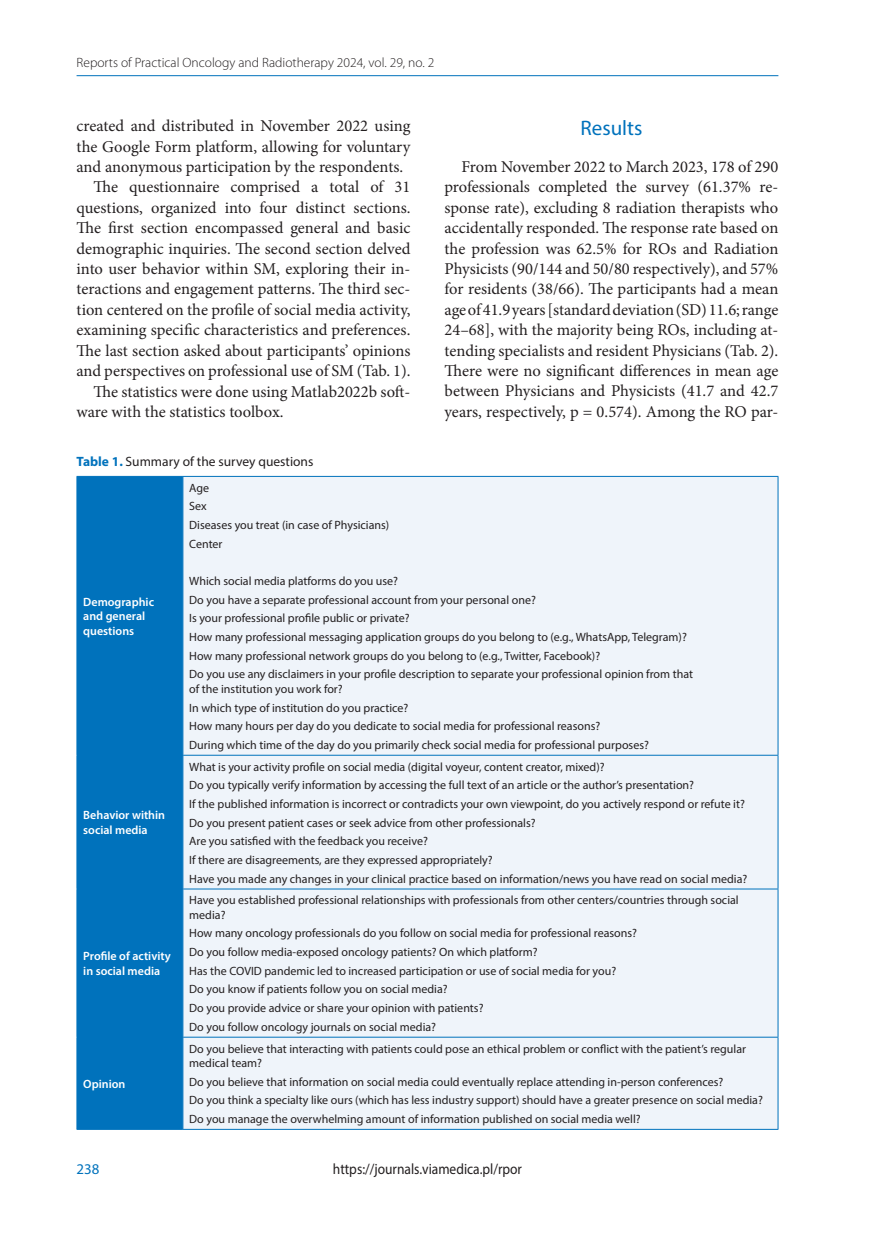
<style>
.page{position:relative;width:872px;height:1234px;background:#fff}
.page>*{position:absolute;margin:0;border:0;box-sizing:border-box;transform-origin:0 0}
._12_Srodtytul_1{font:21px "Myriad Pro";color:#0072bc}
._08_Tekst{font:16.5px/20.4px "Minion Pro";letter-spacing:-.005em;color:#231f20;text-align:justify}
.t1{font:15px "Myriad Pro";color:#231f20;scale:.9 1}
.t2{font:14.85px "Myriad Pro";color:#0072bc}
.t3{font:300 13.5px "Myriad Pro";color:#231f20}
._13_Tabela_tytul{font:13.5px "Myriad Pro";color:#231f20}
._13_Tabela_tekst{font:12px/14.4px "Myriad Pro";color:#231f20}
._13_Tabela_naglowek{font:600 12px/14.4px "Myriad Pro";color:#fff}
.s1{font-weight:700;color:#0072bc}
</style>
<div class="page">
<hr style="left:77px;top:75px;width:701px;height:1px;background:#0072bc">
<div style="left:78px;top:477px;width:104px;height:651px;background:#0072bc"></div>
<div style="left:183px;top:477px;width:594px;height:651px;background:#eff4fa"></div>
<hr style="left:77px;top:754px;width:106px;height:1px;background:#0072bc">
<hr style="left:183px;top:754px;width:595px;height:1px;background:#0072bc">
<hr style="left:77px;top:888px;width:106px;height:1px;background:#0072bc">
<hr style="left:183px;top:888px;width:595px;height:1px;background:#0072bc">
<hr style="left:77px;top:1036px;width:106px;height:1px;background:#0072bc">
<hr style="left:183px;top:1036px;width:595px;height:1px;background:#0072bc">
<hr style="left:183px;top:476px;width:595px;height:1px;background:#0072bc">
<hr style="left:777px;top:476px;width:1px;height:278px;background:#0072bc">
<hr style="left:777px;top:755px;width:1px;height:133px;background:#0072bc">
<hr style="left:777px;top:889px;width:1px;height:147px;background:#0072bc">
<hr style="left:777px;top:1037px;width:1px;height:91px;background:#0072bc">
<hr style="left:183px;top:1128px;width:595px;height:1px;background:#0072bc">
<hr style="left:77px;top:476px;width:106px;height:1px;background:#0072bc">
<hr style="left:77px;top:476px;width:1px;height:278px;background:#0072bc">
<hr style="left:182px;top:476px;width:1px;height:278px;background:#0072bc">
<hr style="left:77px;top:755px;width:1px;height:133px;background:#0072bc">
<hr style="left:182px;top:755px;width:1px;height:133px;background:#0072bc">
<hr style="left:77px;top:889px;width:1px;height:147px;background:#0072bc">
<hr style="left:182px;top:889px;width:1px;height:147px;background:#0072bc">
<hr style="left:77px;top:1037px;width:1px;height:91px;background:#0072bc">
<hr style="left:182px;top:1037px;width:1px;height:91px;background:#0072bc">
<hr style="left:77px;top:1128px;width:106px;height:1px;background:#0072bc">
<p class="t3" style="left:77px;top:55px;width:359px">Reports of Practical Oncology and Radiotherapy 2024, vol. 29, no. 2</p>
<p class="_08_Tekst" style="left:77px;top:116px;width:335px">created and distributed in November 2022 using the Google Form platform, allowing for voluntary and anonymous participation by the respondents.</p>
<p class="_08_Tekst" style="left:77px;top:177px;width:335px;text-indent:17px">The questionnaire comprised a total of 31 questions, organized into four distinct sections.<br>The first section encompassed general and basic demographic inquiries. The second section delved into user behavior within SM, exploring their in&shy;teractions and engagement patterns. The third sec&shy;tion centered on the profile of social media activity, examining specific characteristics and preferences.<br>The last section asked about participants’ opinions and perspectives on professional use of SM (Tab. 1).</p>
<p class="_08_Tekst" style="left:77px;top:381px;width:335px;text-indent:17px">The statistics were done using Matlab2022b soft&shy;ware with the statistics toolbox.</p>
<p class="_13_Tabela_tytul" style="left:77px;top:453px;width:238px"><span class="s1">Table 1.</span> Summary of the survey questions</p>
<p class="_12_Srodtytul_1" style="left:580px;top:115px;width:64px">Results</p>
<p class="_08_Tekst" style="left:444px;top:156px;width:335px;text-indent:17px">From November 2022 to March 2023, 178 of 290 professionals completed the survey (61.37% re&shy;sponse rate), excluding 8 radiation therapists who accidentally responded. The response rate based on the profession was 62.5% for ROs and Radiation Physicists (90/144 and 50/80 respectively), and 57% for residents (38/66). The participants had a mean age of 41.9 years [standard deviation (SD) 11.6; range 24–68], with the majority being ROs, including at&shy;tending specialists and resident Physicians (Tab. 2).<br>There were no significant differences in mean age between Physicians and Physicists (41.7 and 42.7 years, respectively, p = 0.574). Among the RO par-</p>
<p class="_13_Tabela_naglowek" style="left:83px;top:594px;width:72px">Demographic and general questions</p>
<p class="_13_Tabela_naglowek" style="left:83px;top:807px;width:83px">Behavior within social media</p>
<p class="_13_Tabela_naglowek" style="left:83px;top:948px;width:89px">Profile of activity in social media</p>
<p class="_13_Tabela_naglowek" style="left:83px;top:1075px;width:44px">Opinion</p>
<p class="_13_Tabela_tekst" style="left:189px;top:480px;width:21px">Age</p>
<p class="_13_Tabela_tekst" style="left:189px;top:499px;width:19px">Sex</p>
<p class="_13_Tabela_tekst" style="left:189px;top:517px;width:202px">Diseases you treat (in case of Physicians)</p>
<p class="_13_Tabela_tekst" style="left:189px;top:536px;width:35px">Center</p>
<p class="_13_Tabela_tekst" style="left:189px;top:573px;width:210px">Which social media platforms do you use?</p>
<p class="_13_Tabela_tekst" style="left:189px;top:592px;width:348px">Do you have a separate professional account from your personal one?</p>
<p class="_13_Tabela_tekst" style="left:189px;top:611px;width:222px">Is your professional profile public or private?</p>
<p class="_13_Tabela_tekst" style="left:189px;top:629px;width:499px">How many professional messaging application groups do you belong to (e.g., WhatsApp, Telegram)?</p>
<p class="_13_Tabela_tekst" style="left:189px;top:648px;width:412px">How many professional network groups do you belong to (e.g., Twitter, Facebook)?</p>
<p class="_13_Tabela_tekst" style="left:189px;top:667px;width:505px">Do you use any disclaimers in your profile description to separate your professional opinion from that of the institution you work for?</p>
<p class="_13_Tabela_tekst" style="left:189px;top:700px;width:221px">In which type of institution do you practice?</p>
<p class="_13_Tabela_tekst" style="left:189px;top:718px;width:412px">How many hours per day do you dedicate to social media for professional reasons?</p>
<p class="_13_Tabela_tekst" style="left:189px;top:737px;width:461px">During which time of the day do you primarily check social media for professional purposes?</p>
<p class="_13_Tabela_tekst" style="left:189px;top:759px;width:417px">What is your activity profile on social media (digital voyeur, content creator, mixed)?</p>
<p class="_13_Tabela_tekst" style="left:189px;top:777px;width:506px">Do you typically verify information by accessing the full text of an article or the author’s presentation?</p>
<p class="_13_Tabela_tekst" style="left:189px;top:796px;width:557px">If the published information is incorrect or contradicts your own viewpoint, do you actively respond or refute it?</p>
<p class="_13_Tabela_tekst" style="left:189px;top:815px;width:348px">Do you present patient cases or seek advice from other professionals?</p>
<p class="_13_Tabela_tekst" style="left:189px;top:833px;width:240px">Are you satisfied with the feedback you receive?</p>
<p class="_13_Tabela_tekst" style="left:189px;top:852px;width:305px">If there are disagreements, are they expressed appropriately?</p>
<p class="_13_Tabela_tekst" style="left:189px;top:871px;width:559px">Have you made any changes in your clinical practice based on information/news you have read on social media?</p>
<p class="_13_Tabela_tekst" style="left:189px;top:892px;width:551px">Have you established professional relationships with professionals from other centers/countries through social media?</p>
<p class="_13_Tabela_tekst" style="left:189px;top:925px;width:449px">How many oncology professionals do you follow on social media for professional reasons?</p>
<p class="_13_Tabela_tekst" style="left:189px;top:944px;width:350px">Do you follow media-exposed oncology patients? On which platform?</p>
<p class="_13_Tabela_tekst" style="left:189px;top:963px;width:428px">Has the COVID pandemic led to increased participation or use of social media for you?</p>
<p class="_13_Tabela_tekst" style="left:189px;top:981px;width:260px">Do you know if patients follow you on social media?</p>
<p class="_13_Tabela_tekst" style="left:189px;top:1000px;width:296px">Do you provide advice or share your opinion with patients?</p>
<p class="_13_Tabela_tekst" style="left:189px;top:1019px;width:248px">Do you follow oncology journals on social media?</p>
<p class="_13_Tabela_tekst" style="left:189px;top:1040px;width:558px">Do you believe that interacting with patients could pose an ethical problem or conflict with the patient’s regular medical team?</p>
<p class="_13_Tabela_tekst" style="left:189px;top:1073px;width:535px">Do you believe that information on social media could eventually replace attending in-person conferences?</p>
<p class="_13_Tabela_tekst" style="left:189px;top:1092px;width:575px">Do you think a specialty like ours (which has less industry support) should have a greater presence on social media?</p>
<p class="_13_Tabela_tekst" style="left:189px;top:1111px;width:453px">Do you manage the overwhelming amount of information published on social media well?</p>
<p class="t2" style="left:77px;top:1159px;width:24px">238</p>
<p class="t1" style="left:333px;top:1159px;width:212px">https://journals.viamedica.pl/rpor</p>
</div>
